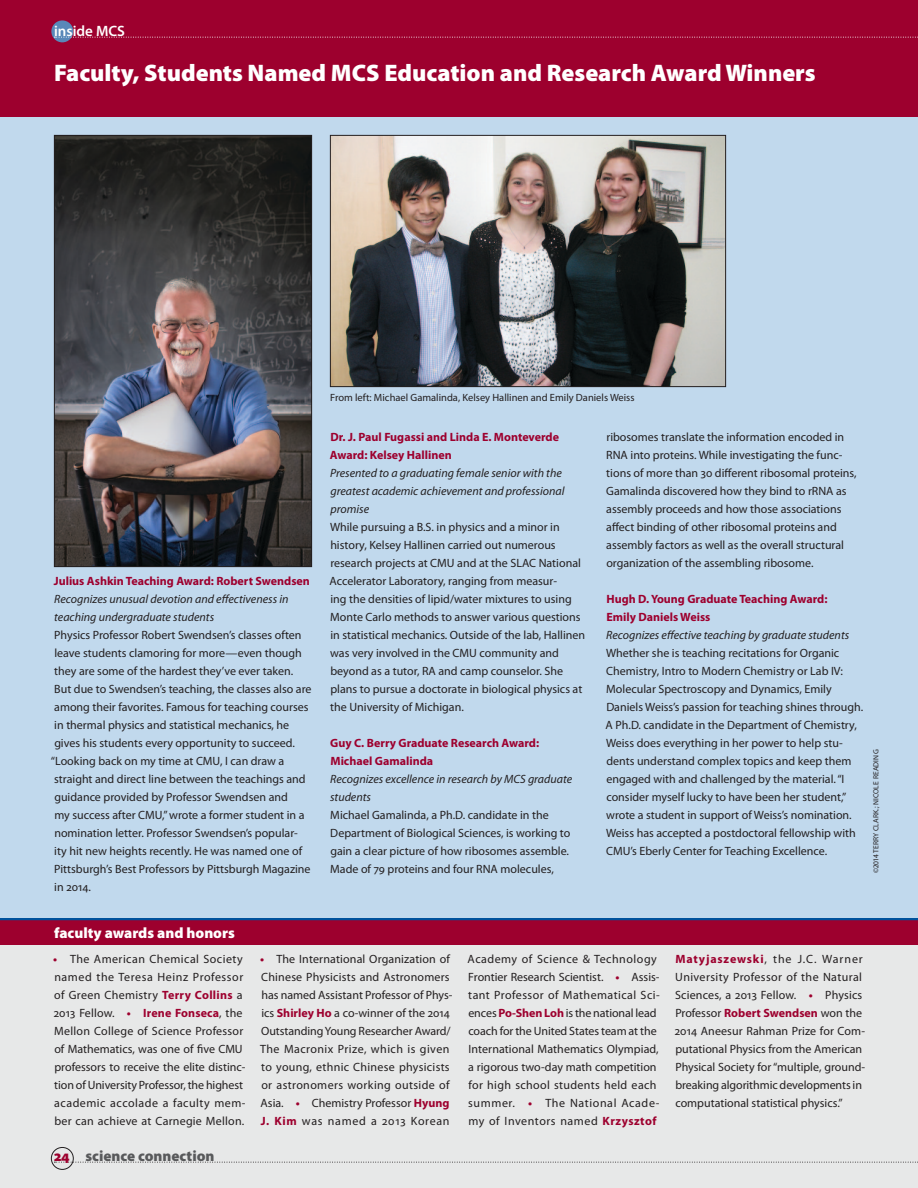
<style>
.page{position:relative;width:918px;height:1188px;background:#c1d9ed}
.page>*{position:absolute;margin:0;border:0;box-sizing:border-box;transform-origin:0 0}
.t1{font:900 24px "Myriad Pro";color:#fff}
.t2{font:900 15px "Myriad Pro";color:#fff}
.t3{font:900 15px "Myriad Pro";color:#58595b}
.t4{font:600 15px "Myriad Pro";color:#fff}
.t5{font:12px/18px "Myriad Pro";color:#231f20}
.t6{font:12px/18px "Myriad Pro";letter-spacing:.02em;color:#231f20}
.t7{font:10.5px "Myriad Pro";color:#231f20}
.t8{font:7.5px "Myriad Pro";letter-spacing:.02em;color:#231f20}
.s1{font-weight:700;color:#9d002e}
.s2{font-style:italic}
.s3{color:#9d002e}
</style>
<div class="page">
<div style="left:0;top:0;width:918px;height:117px;background:#9d002e"></div>
<div style="left:0;top:945px;width:918px;height:243px;background:#e7e8e8"></div>
<div style="left:0;top:918px;width:918px;height:27px;background:#9d002e"></div>
<hr style="left:0;top:918px;width:918px;height:2px;background:#00529c">
<img style="left:56px;top:137px;width:254px;height:428px">
<div style="left:54px;top:135px;width:258px;height:432px;border:1px solid #231f20"></div>
<img style="left:332px;top:137px;width:392px;height:248px">
<div style="left:330px;top:135px;width:396px;height:252px;border:1px solid #231f20"></div>
<svg style="left:54px;top:1162px;width:864px;height:1px"></svg>
<div style="left:51px;top:1147px;width:22px;height:23px;border:1px solid #231f20;border-radius:50%"></div>
<div style="left:51px;top:20px;width:22px;height:22px;background:#5988b9;border-radius:50%"></div>
<svg style="left:54px;top:37px;width:864px;height:1px"></svg>
<p class="t4" style="left:54px;top:23px;width:73px">inside MCS</p>
<p class="t1" style="left:54px;top:59px;width:763px">Faculty, Students Named MCS Education and Research Award Winners</p>
<p class="t5" style="left:51px;top:572px;width:262px"><span class="s1">Julius Ashkin Teaching Award: Robert Swendsen </span><span class="s2">Recognizes unusual devotion and effectiveness in teaching undergraduate students<br></span>Physics Professor Robert Swendsen’s classes often leave students clamoring for more—even though they are some of the hardest they’ve ever taken.<br>But due to Swendsen’s teaching, the classes also are among their favorites. Famous for teaching courses in thermal physics and statistical mechanics, he gives his students every opportunity to succeed. “Looking back on my time at CMU, I can draw a straight and direct line between the teachings and guidance provided by Professor Swendsen and<br>my success after CMU,” wrote a former student in a nomination letter. Professor Swendsen’s popular-<br>ity hit new heights recently. He was named one of Pittsburgh’s Best Professors by Pittsburgh Magazine in 2014.</p>
<p class="t7" style="left:330px;top:392px;width:306px">From left: Michael Gamalinda, Kelsey Hallinen and Emily Daniels Weiss</p>
<p class="t5" style="left:330px;top:428px;width:257px"><span class="s1">Dr. J. Paul Fugassi and Linda E. Monteverde Award: Kelsey Hallinen<br></span><span class="s2">Presented to a graduating female senior with the greatest academic achievement and professional promise<br></span>While pursuing a B.S. in physics and a minor in history, Kelsey Hallinen carried out numerous research projects at CMU and at the SLAC National Accelerator Laboratory, ranging from measur-<br>ing the densities of lipid/water mixtures to using Monte Carlo methods to answer various questions in statistical mechanics. Outside of the lab, Hallinen was very involved in the CMU community and beyond as a tutor, RA and camp counselor. She plans to pursue a doctorate in biological physics at the University of Michigan.</p>
<p class="t5" style="left:330px;top:734px;width:244px"><span class="s1">Guy C. Berry Graduate Research Award:<br>Michael Gamalinda<br></span><span class="s2">Recognizes excellence in research by MCS graduate students<br></span>Michael Gamalinda, a Ph.D. candidate in the Department of Biological Sciences, is working to gain a clear picture of how ribosomes assemble.<br>Made of 79 proteins and four RNA molecules,</p>
<p class="t5" style="left:606px;top:428px;width:252px">ribosomes translate the information encoded in RNA into proteins. While investigating the func&shy;tions of more than 30 different ribosomal proteins, Gamalinda discovered how they bind to rRNA as assembly proceeds and how those associations affect binding of other ribosomal proteins and assembly factors as well as the overall structural organization of the assembling ribosome.</p>
<p class="t5" style="left:606px;top:590px;width:259px"><span class="s1">Hugh D. Young Graduate Teaching Award:<br>Emily Daniels Weiss<br></span><span class="s2">Recognizes effective teaching by graduate students </span>Whether she is teaching recitations for Organic Chemistry, I ntro to Modern Chemistry or Lab IV:<br>Molecular Spectroscopy and Dynamics, Emily Daniels Weiss’s passion for teaching shines through.<br>A Ph.D. candidate in the Department of Chemistry, Weiss does everything in her power to help stu&shy;dents understand complex topics and keep them engaged with and challenged by the material. “I consider myself lucky to have been her student,” wrote a student in support of Weiss’s nomination.<br>Weiss has accepted a postdoctoral fellowship with CMU’s Eberly Center for Teaching Excellence.</p>
<p class="t8" style="left:872px;top:873px;width:125px;rotate:-90deg">©2014 Terry Clark.; NICOLE READING</p>
<p class="t2" style="left:54px;top:925px;width:182px">faculty awards and honors</p>
<p class="t6" style="left:53px;top:950px;width:194px"><span class="s1">•</span> The American Chemical Society named the Teresa Heinz Professor of Green Chemistry <span class="s1">Terry Collins</span> a 2013 Fellow. <span class="s1">• Irene Fonseca</span>, the Mellon College of Science Professor of Mathematics, was one of five CMU professors to receive the elite distinc&shy;tion of University Professor, the highest academic accolade a faculty mem&shy;ber can achieve at Carnegie Mellon.</p>
<p class="t5" style="left:260px;top:950px;width:194px"><span class="s1">•</span> The I nternational Organization of Chinese Physicists and Astronomers has named Assistant Professor of Phys&shy;ics <span class="s1">Shirley Ho</span> a co-winner of the 2014<br>Outstanding Young Researcher Award/ The Macronix Prize, which is given to young, ethnic Chinese physicists or astronomers working outside of Asia. <span class="s1">•</span> Chemistry Professor <span class="s1">Hyung J. Kim</span> was named a 2013 Korean</p>
<p class="t5" style="left:468px;top:950px;width:194px">Academy of Science &amp; Technology Frontier Research Scientist. <span class="s1">•</span> Assis&shy;tant Professor of Mathematical Sci&shy;ences <span class="s1">Po-ShenLoh</span> is the national lead coach for the United States team at the I nternational Mathematics Olympiad, a rigorous two-day math competition for high school students held each summer. <span class="s1">•</span> The National Acade&shy;my of I nventors named <span class="s1">Krzysztof</span></p>
<p class="t5" style="left:675px;top:950px;width:192px"><span class="s1">Matyjaszewski</span>, the J.C. Warner University Professor of the Natural Sciences, a 2013 Fellow. <span class="s1">•</span> Physics Professor <span class="s1">Robert Swendsen</span> won the 2014 Aneesur Rahman Prize for Com&shy;putational Physics from the American Physical Society for “multiple, ground&shy;breaking algorithmic developments in computational statistical physics.”</p>
<p class="t3" style="left:54px;top:1147px;width:162px"><span class="s3">24</span> science connection</p>
</div>
